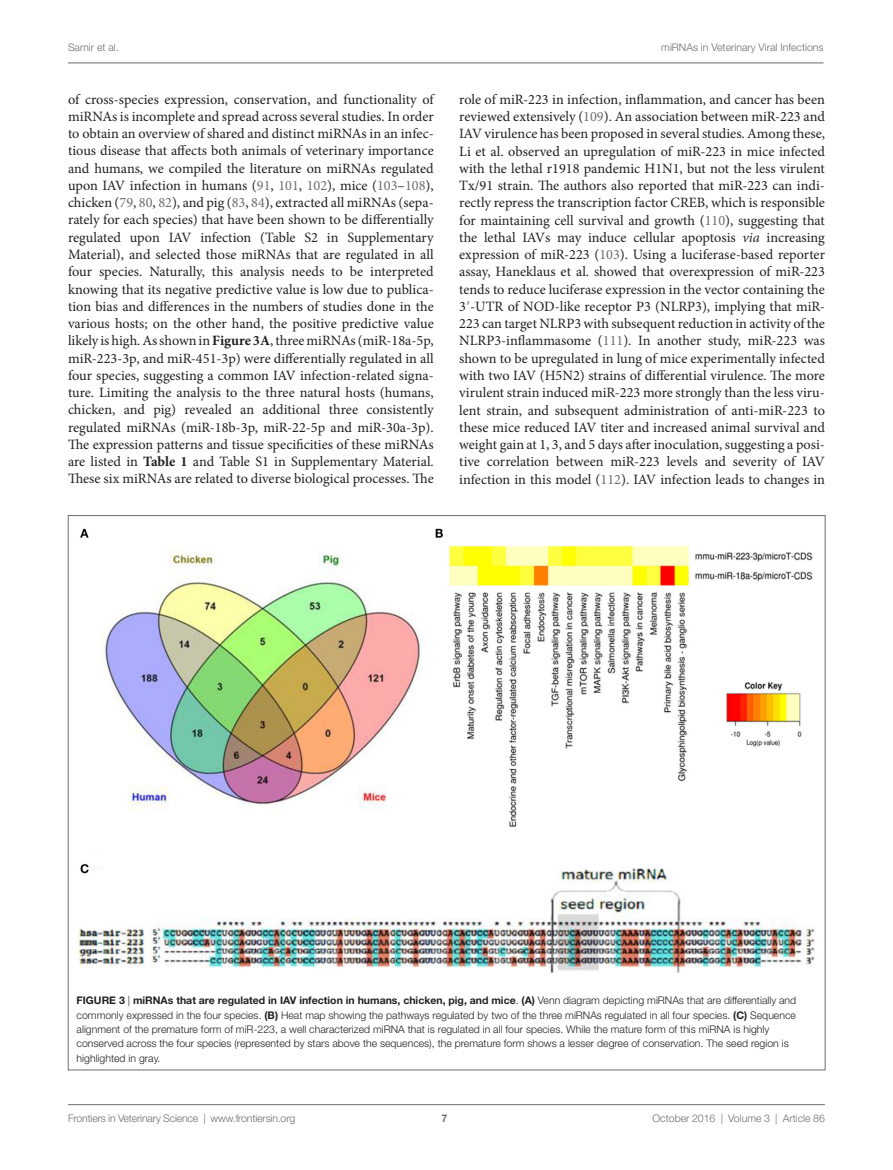
<style>
.page{position:relative;width:893px;height:1170px;background:#fff}
.page>*{position:absolute;margin:0;border:0;box-sizing:border-box;transform-origin:0 0}
.t1{font:14.25px/17.2px "Minion Pro";color:#231f20;text-align:justify}
.t2{font:300 10.5px/14.2px "Helvetica Neue LT Std";color:#231f20}
.t3{font:300 10.5px "Helvetica Neue LT Std";color:#6c6d70}
.t4{font:700 10.5px "Helvetica Neue LT Std";color:#6c6d70}
.s1{color:#6c6d70}
.s2{font-weight:700}
.s3{font-style:italic}
.s4{font-family:"STIX General"}
</style>
<div class="page">
<img style="left:79px;top:528px;width:735px;height:446px">
<hr style="left:68px;top:1104px;width:757px;height:1px;background:#6c6d70">
<hr style="left:68px;top:63px;width:755px;height:1px;background:#6c6d70">
<p class="t3" style="left:68px;top:41px;width:52px">Samir et al.</p>
<p class="t3" style="left:661px;top:41px;width:164px">miRNAs in Veterinary Viral Infections</p>
<p class="t1" style="left:68px;top:90px;width:367px">of cross-species expression, conservation, and functionality of miRNAs is incomplete and spread across several studies. In order to obtain an overview of shared and distinct miRNAs in an infec&shy;tious disease that affects both animals of veterinary importance and humans, we compiled the literature on miRNAs regulated upon IAV infection in humans (<span class="s1">91</span>, <span class="s1">101</span>, <span class="s1">102</span>), mice (<span class="s1">103</span>–<span class="s1">108</span>), chicken (<span class="s1">79</span>, <span class="s1">80</span>, <span class="s1">82</span>), and pig (<span class="s1">83</span>, <span class="s1">84</span>), extracted all miRNAs (sepa&shy;rately for each species) that have been shown to be differentially regulated upon IAV infection (Table S2 in Supplementary Material), and selected those miRNAs that are regulated in all four species. Naturally, this analysis needs to be interpreted knowing that its negative predictive value is low due to publica&shy;tion bias and differences in the numbers of studies done in the various hosts; on the other hand, the positive predictive value likely is high. As shown in <span class="s2">Figure 3A</span>, three miRNAs (miR-18a-5p, miR-223-3p, and miR-451-3p) were differentially regulated in all four species, suggesting a common IAV infection-related signa&shy;ture. Limiting the analysis to the three natural hosts (humans, chicken, and pig) revealed an additional three consistently regulated miRNAs (miR-18b-3p, miR-22-5p and miR-30a-3p).<br>The expression patterns and tissue specificities of these miRNAs are listed in <span class="s2">Table 1</span> and Table S1 in Supplementary Material.<br>These six miRNAs are related to diverse biological processes. The</p>
<p class="t1" style="left:459px;top:91px;width:367px">role of miR-223 in infection, inflammation, and cancer has been reviewed extensively (<span class="s1">109</span>). An association between miR-223 and IAV virulence has been proposed in several studies. Among these, Li et al. observed an upregulation of miR-223 in mice infected with the lethal r1918 pandemic H1N1, but not the less virulent Tx/91 strain. The authors also reported that miR-223 can indi&shy;rectly repress the transcription factor CREB, which is responsible for maintaining cell survival and growth (<span class="s1">110</span>), suggesting that the lethal IAVs may induce cellular apoptosis <span class="s3">via</span> increasing expression of miR-223 (<span class="s1">103</span>). Using a luciferase-based reporter assay, Haneklaus et al. showed that overexpression of miR-223 tends to reduce luciferase expression in the vector containing the 3<span class="s4">′</span>-UTR of NOD-like receptor P3 (NLRP3), implying that miR-223 can target NLRP3 with subsequent reduction in activity of the NLRP3-inflammasome (<span class="s1">111</span>). In another study, miR-223 was shown to be upregulated in lung of mice experimentally infected with two IAV (H5N2) strains of differential virulence. The more virulent strain induced miR-223 more strongly than the less viru&shy;lent strain, and subsequent administration of anti-miR-223 to these mice reduced IAV titer and increased animal survival and weight gain at 1, 3, and 5 days after inoculation, suggesting a posi&shy;tive correlation between miR-223 levels and severity of IAV infection in this model (<span class="s1">112</span>). IAV infection leads to changes in</p>
<p class="t2" style="left:77px;top:993px;width:721px"><span class="s2">FIGURE 3</span> | <span class="s2">miRNAs that are regulated in IAV infection in humans, chicken, pig, and mice</span>. <span class="s2">(A)</span> Venn diagram depicting miRNAs that are differentially and commonly expressed in the four species. <span class="s2">(B)</span> Heat map showing the pathways regulated by two of the three miRNAs regulated in all four species. <span class="s2">(C)</span> Sequence alignment of the premature form of miR-223, a well characterized miRNA that is regulated in all four species. While the mature form of this miRNA is highly conserved across the four species (represented by stars above the sequences), the premature form shows a lesser degree of conservation. The seed region is highlighted in gray.</p>
<p class="t3" style="left:68px;top:1111px;width:229px">Frontiers in Veterinary Science | www.frontiersin.org</p>
<p class="t3" style="left:652px;top:1111px;width:174px">October 2016 | Volume 3 | Article 86</p>
<p class="t4" style="left:441px;top:1111px;width:7px">7</p>
</div>
